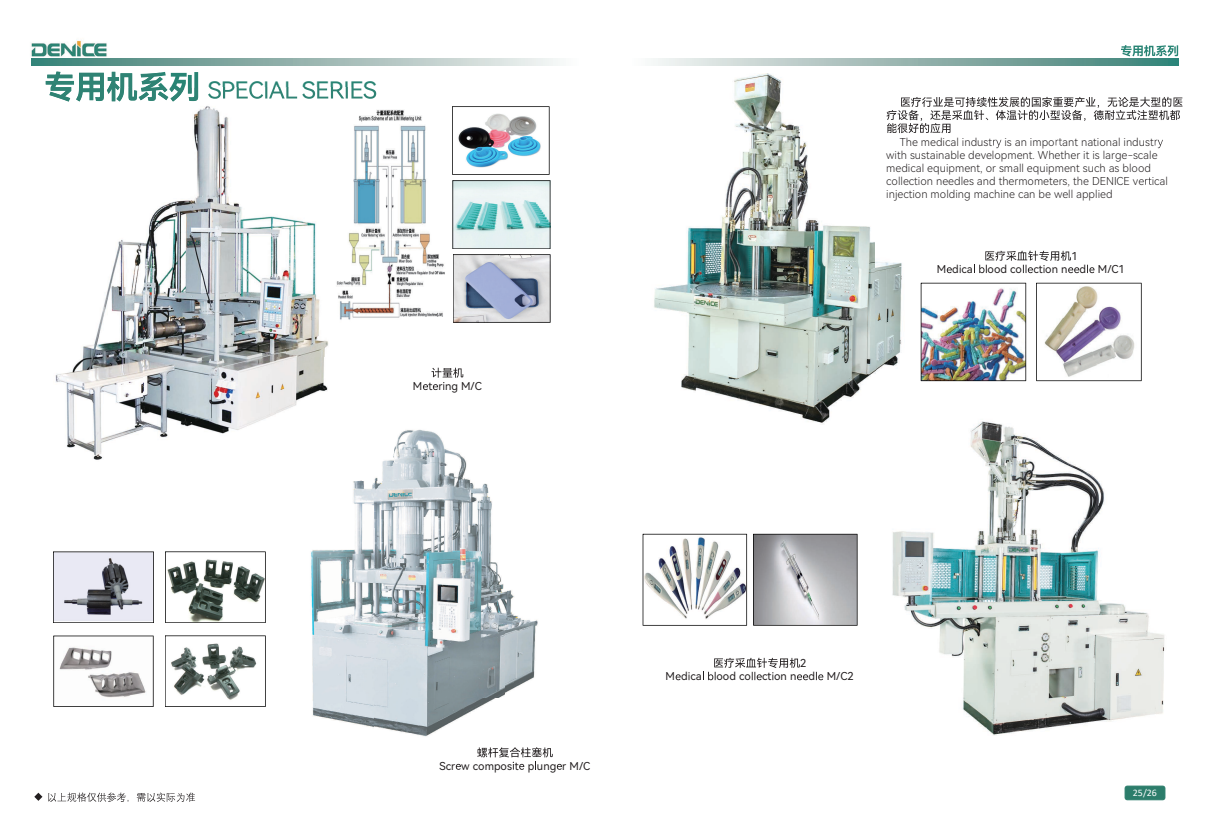
<style>
.page{position:relative;width:1208px;height:828px;background:#fff}
.page>*{position:absolute;margin:0;border:0;box-sizing:border-box;transform-origin:0 0}
.t1{font:24px "Harmony OS Sans SC";letter-spacing:-.025em;color:#288474}
.t2{font:10.9px/13.1px "Harmony OS Sans SC Light";color:#231f20}
.t3{font:10.9px "Harmony OS Sans SC";color:#231f20}
.t4{font:10px "Calibri";color:#fff}
</style>
<div class="page">
<svg style="left:1124px;top:785px;width:41px;height:15px"></svg>
<svg style="left:1121px;top:45px;width:57px;height:11px"></svg>
<svg style="left:160px;top:72px;width:38px;height:16px"></svg>
<img style="left:654px;top:74px;width:221px;height:350px">
<img style="left:875px;top:262px;width:65px;height:120px">
<img style="left:892px;top:421px;width:273px;height:315px">
<img style="left:868px;top:415px;width:72px;height:15px">
<svg style="left:886px;top:97px;width:296px;height:51px"></svg>
<svg style="left:1145px;top:177px;width:6px;height:8px"></svg>
<img style="left:920px;top:283px;width:106px;height:98px">
<svg style="left:1036px;top:283px;width:105px;height:98px"></svg>
<svg style="left:642px;top:534px;width:105px;height:91px"></svg>
<svg style="left:753px;top:534px;width:104px;height:91px;background:#aeaeb2"></svg>
<svg style="left:675px;top:674px;width:5px;height:6px"></svg>
<svg style="left:703px;top:657px;width:105px;height:23px"></svg>
<svg style="left:816px;top:672px;width:7px;height:8px"></svg>
<svg style="left:946px;top:267px;width:6px;height:6px"></svg>
<svg style="left:974px;top:251px;width:105px;height:22px"></svg>
<svg style="left:1087px;top:265px;width:7px;height:8px"></svg>
<svg style="left:34px;top:792px;width:8px;height:9px"></svg>
<svg style="left:48px;top:792px;width:147px;height:10px"></svg>
<img style="left:143px;top:88px;width:203px;height:213px">
<img style="left:55px;top:240px;width:88px;height:220px">
<img style="left:143px;top:301px;width:143px;height:137px">
<img style="left:286px;top:301px;width:43px;height:56px">
<img style="left:160px;top:88px;width:38px;height:14px">
<img style="left:208px;top:88px;width:41px;height:11px">
<img style="left:249px;top:88px;width:36px;height:11px">
<svg style="left:286px;top:88px;width:11px;height:10px"></svg>
<img style="left:302px;top:88px;width:42px;height:11px">
<img style="left:346px;top:88px;width:30px;height:11px">
<svg style="left:653px;top:58px;width:525px;height:7px;background:#94b5b0"></svg>
<svg style="left:160px;top:58px;width:398px;height:7px;background:#abc2be"></svg>
<img style="left:31px;top:40px;width:129px;height:45px">
<img style="left:46px;top:71px;width:114px;height:17px">
<img style="left:49px;top:88px;width:111px;height:41px">
<img style="left:32px;top:58px;width:128px;height:7px">
<img style="left:506px;top:590px;width:32px;height:103px">
<img style="left:375px;top:429px;width:131px;height:338px">
<img style="left:311px;top:480px;width:64px;height:248px">
<img style="left:276px;top:357px;width:117px;height:123px">
<svg style="left:423px;top:368px;width:40px;height:22px"></svg>
<svg style="left:453px;top:181px;width:97px;height:68px;background:#c3e1e1"></svg>
<svg style="left:452px;top:107px;width:97px;height:67px"></svg>
<svg style="left:453px;top:255px;width:97px;height:67px;background:#b4bacb"></svg>
<svg style="left:456px;top:764px;width:5px;height:6px"></svg>
<svg style="left:477px;top:747px;width:85px;height:23px"></svg>
<svg style="left:53px;top:552px;width:101px;height:71px;background:#bfbfc9"></svg>
<svg style="left:165px;top:552px;width:100px;height:71px"></svg>
<svg style="left:54px;top:636px;width:99px;height:71px"></svg>
<svg style="left:165px;top:636px;width:100px;height:70px"></svg>
<img style="left:334px;top:107px;width:111px;height:213px">
<h1 class="t1" style="left:208px;top:73px;width:171px">SPECIAL SERIES</h1>
<p class="t3" style="left:413px;top:378px;width:70px">M t r ng M/C</p>
<p class="t2" style="left:886px;top:135px;width:283px;text-indent:14px">The medical indust is an impo ant national indust with sustainable development. Whether it is large-scale medical equipment, or small equipment such as blood collection needles and thermometers, the DENICE ve ical injection molding machine can be well applied</p>
<p class="t3" style="left:1071px;top:248px;width:8px">1</p>
<p class="t3" style="left:936px;top:261px;width:38px">M dca</p>
<p class="t3" style="left:987px;top:261px;width:139px">ood co ct on n d M/C1</p>
<p class="t3" style="left:439px;top:758px;width:152px">Scr w compos t p ung r M/C</p>
<p class="t3" style="left:800px;top:655px;width:8px">2</p>
<p class="t3" style="left:665px;top:668px;width:38px">M dca</p>
<p class="t3" style="left:716px;top:668px;width:139px">ood co ct on n d M/C2</p>
<p class="t4" style="left:1133px;top:786px;width:26px">25/26</p>
</div>
